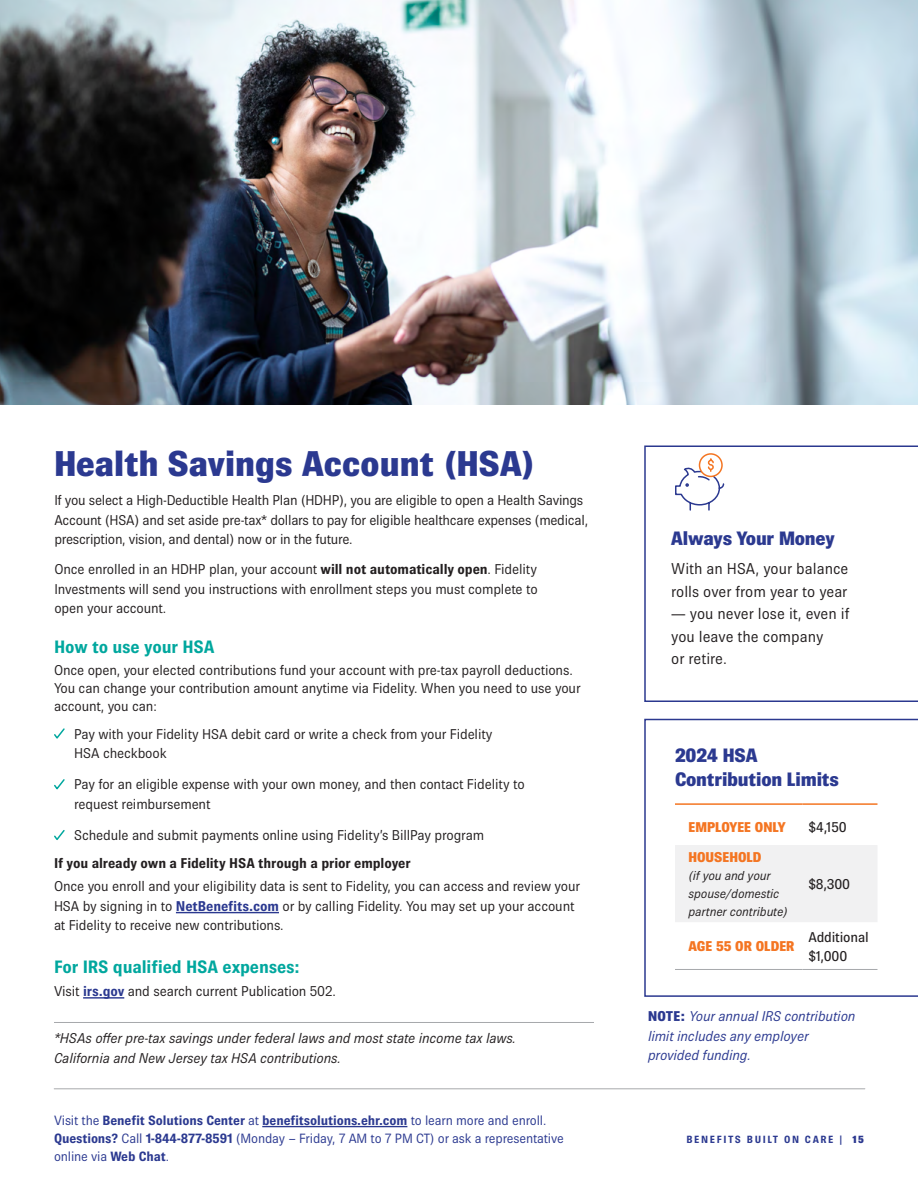
<style>
.page{position:relative;width:918px;height:1188px;background:#fff}
.page>*{position:absolute;margin:0;border:0;box-sizing:border-box;transform-origin:0 0}
.t1{font:800 36px "Brown Pro";color:#2b3990}
.t2{font:800 19.5px/24px "Brown Pro";letter-spacing:-.01em;color:#2b3990}
.t3{font:700 18px "Brown Pro";letter-spacing:-.01em;color:#00a79e}
.t4{font:15.75px/22.5px "Brown Pro";color:#231f20}
.t5{font:14.25px/19.5px "Brown Pro";letter-spacing:-.01em;color:#231f20}
.t6{font:italic 14.25px/19.5px "Brown Pro";letter-spacing:-.01em;color:#231f20}
.t7{font:italic 14.25px/19.5px "Brown Pro";letter-spacing:-.01em;color:#2b3990}
.t8{font:700 14.25px "Brown Pro";letter-spacing:-.01em;color:#231f20}
.t9{font:800 14.25px "Brown Pro";color:#f47522}
.t10{font:500 14.25px/19.5px "Brown Pro";letter-spacing:-.01em;color:#231f20}
.t11{font:13.5px/18px "Brown Pro";letter-spacing:-.01em;color:#2b3990}
.t12{font:italic 12.75px/18px "Brown Pro";letter-spacing:-.01em;color:#231f20}
.t13{font:700 10.5px "Brown Pro";letter-spacing:.15em;color:#2b3990}
.s1{font-weight:700}
.s2{font-weight:700;color:#2b3990}
.s3{font-weight:800;font-style:normal}
.s4{font-weight:900;color:#2b388f}
</style>
<div class="page">
<hr style="left:54px;top:1089px;width:811px;height:1px;background:#a7a9ac">
<hr style="left:262px;top:1126px;width:145px;height:1px;background:#2b3990">
<img style="left:0;top:0;width:918px;height:405px">
<hr style="left:54px;top:1022px;width:540px;height:1px;background:#a7a9ac">
<svg style="left:644px;top:719px;width:274px;height:278px"></svg>
<div style="left:675px;top:845px;width:203px;height:77px;background:#f1f1f2"></div>
<hr style="left:675px;top:803px;width:127px;height:2px;background:#f47522">
<hr style="left:802px;top:803px;width:75px;height:2px;background:#f47522">
<hr style="left:675px;top:969px;width:127px;height:1px;background:#a7a9ac">
<hr style="left:802px;top:969px;width:75px;height:1px;background:#a7a9ac">
<hr style="left:176px;top:912px;width:103px;height:1px;background:#2b3990">
<svg style="left:54px;top:728px;width:11px;height:11px"></svg>
<svg style="left:54px;top:779px;width:11px;height:11px"></svg>
<svg style="left:54px;top:830px;width:11px;height:11px"></svg>
<hr style="left:83px;top:997px;width:41px;height:2px;background:#2b3990">
<svg style="left:644px;top:446px;width:274px;height:256px"></svg>
<svg style="left:674px;top:452px;width:51px;height:59px"></svg>
<h1 class="t1" style="left:54px;top:444px;width:483px">Health Savings Account (HSA)</h1>
<p class="t5" style="left:54px;top:491px;width:535px">If you select a High-Deductible Health Plan (HDHP), you are eligible to open a Health Savings<br>Account (HSA) and set aside pre-tax* dollars to pay for eligible healthcare expenses (medical, prescription, vision, and dental) now or in the future.</p>
<p class="t5" style="left:54px;top:559px;width:485px;text-align:justify">Once enrolled in an HDHP plan, your account <span class="s1">will not automatically open</span>. Fidelity Investments will send you instructions with enrollment steps you must complete to open your account.</p>
<p class="t3" style="left:54px;top:637px;width:162px">How to use your HSA</p>
<p class="t5" style="left:54px;top:661px;width:528px;line-height:18px">Once open, your elected contributions fund your account with pre-tax payroll deductions.<br>You can change your contribution amount anytime via Fidelity. When you need to use your account, you can:</p>
<p class="t5" style="left:74px;top:724px;width:420px">Pay with your Fidelity HSA debit card or write a check from your Fidelity<br>HSA checkbook</p>
<p class="t5" style="left:74px;top:775px;width:452px">Pay for an eligible expense with your own money, and then contact Fidelity to request reimbursement</p>
<p class="t5" style="left:74px;top:825px;width:412px">Schedule and submit payments online using Fidelity’s BillPay program</p>
<p class="t8" style="left:54px;top:856px;width:358px">If you already own a Fidelity HSA through a prior employer</p>
<p class="t5" style="left:54px;top:877px;width:528px">Once you enroll and your eligibility data is sent to Fidelity, you can access and review your<br>HSA by signing in to <span class="s2">NetBenefits.com</span> or by calling Fidelity. You may set up your account at Fidelity to receive new contributions.</p>
<p class="t3" style="left:54px;top:957px;width:247px">For IRS qualified HSA expenses:</p>
<p class="t5" style="left:54px;top:982px;width:283px">Visit <span class="s2">irs.gov</span> and search current Publication 502.</p>
<p class="t6" style="left:54px;top:1028px;width:464px">*HSAs offer pre-tax savings under federal laws and most state income tax laws.<br>California and New Jersey tax HSA contributions.</p>
<p class="t11" style="left:54px;top:1111px;width:511px">Visit the <span class="s1">Benefit Solutions Center</span> at <span class="s1">benefitsolutions.ehr.com</span> to learn more and enroll.<br><span class="s1">Questions?</span> Call <span class="s1">1-844-877-8591</span> (Monday – Friday, 7 AM to 7 PM CT) or ask a representative online via <span class="s1">Web Chat</span>.</p>
<h2 class="t2" style="left:671px;top:526px;width:165px">Always Your Money</h2>
<p class="t4" style="left:671px;top:558px;width:179px">With an HSA, your balance rolls over from year to year</p>
<p class="t4" style="left:671px;top:603px;width:180px">— you never lose it, even if you leave the company<br>or retire.</p>
<h2 class="t2" style="left:675px;top:743px;width:166px">2024 HSA<br>Contribution Limits</h2>
<p class="t9" style="left:688px;top:819px;width:99px">EMPLOYEE ONLY</p>
<p class="t10" style="left:808px;top:817px;width:40px">$4,150</p>
<p class="t9" style="left:688px;top:849px;width:75px">HOUSEHOLD</p>
<p class="t12" style="left:688px;top:867px;width:101px">(if you and your spouse/domestic partner contribute)</p>
<p class="t10" style="left:808px;top:874px;width:43px">$8,300</p>
<p class="t9" style="left:689px;top:939px;width:108px">AGE 55 OR OLDER</p>
<p class="t10" style="left:808px;top:927px;width:62px">Additional $1,000</p>
<p class="t7" style="left:648px;top:1007px;width:209px"><span class="s3">NOTE:</span> Your annual IRS contribution limit includes any employer provided funding.</p>
<p class="t13" style="left:687px;top:1134px;width:179px">BENEFITS BUILT ON CARE | <span class="s4">15</span></p>
</div>
